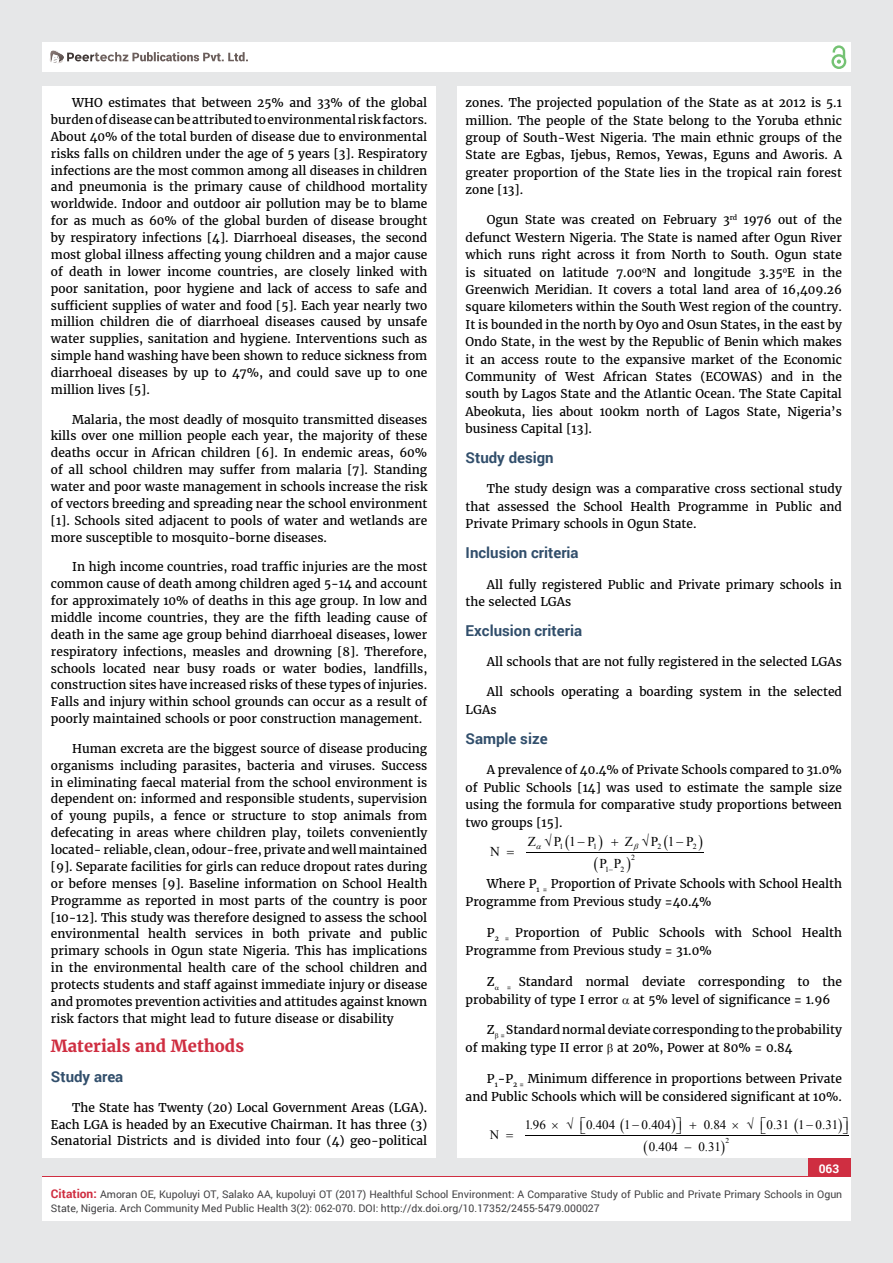
<style>
.page{position:relative;width:893px;height:1263px;background:#e6e7e8}
.page>*{position:absolute;margin:0;border:0;box-sizing:border-box;transform-origin:0 0}
.t1{font:700 16.5px "Merriweather";color:#cf2e41}
.t2{font:700 15px "Roboto";color:#314e6b}
.t3{font:13.5px "Times New Roman";color:#000}
.t4{font:12.9px "Times New Roman";color:#000}
.t5{font:12px/17px "Merriweather";color:#000;text-align:justify}
.t6{font:700 12px "Roboto";color:#fff}
.t7{font:10.5px/13.5px "Roboto";color:#414042}
.t8{font:7.8px "Times New Roman";color:#000}
.t9{font:7.5px "Times New Roman";color:#000}
.s1{font-weight:700;font-size:12px;color:#cf2e41}
</style>
<div class="page">
<div style="left:42px;top:43px;width:808px;height:29px;background:#fff"></div>
<div style="left:831px;top:54px;width:15px;height:15px;border:2px solid #74c273;border-radius:50%"></div>
<svg style="left:831px;top:45px;width:15px;height:19px"></svg>
<div style="left:808px;top:1157px;width:42px;height:43px;background:#cf2e41"></div>
<svg style="left:49px;top:50px;width:199px;height:14px"></svg>
<div style="left:42px;top:1177px;width:809px;height:43px;background:#fff"></div>
<div style="left:42px;top:87px;width:394px;height:1071px;background:#fff"></div>
<div style="left:457px;top:87px;width:393px;height:1071px;background:#fff"></div>
<hr style="left:526px;top:852px;width:178px;height:1px;background:#000">
<hr style="left:525px;top:1135px;width:324px;height:1px;background:#000">
<p class="t5" style="left:51px;top:94px;width:378px;text-indent:21px">WHO estimates that between 25% and 33% of the global burden of disease can be attributed to environmental risk factors.<br>About 40% of the total burden of disease due to environmental risks falls on children under the age of 5 years [3]. Respiratory infections are the most common among all diseases in children and pneumonia is the primary cause of childhood mortality worldwide. Indoor and outdoor air pollution may be to blame for as much as 60% of the global burden of disease brought by respiratory infections [4]. Diarrhoeal diseases, the second most global illness affecting young children and a major cause of death in lower income countries, are closely linked with poor sanitation, poor hygiene and lack of access to safe and sufficient supplies of water and food [5]. Each year nearly two million children die of diarrhoeal diseases caused by unsafe water supplies, sanitation and hygiene. Interventions such as simple hand washing have been shown to reduce sickness from diarrhoeal diseases by up to 47%, and could save up to one million lives [5].</p>
<p class="t5" style="left:51px;top:411px;width:378px;text-indent:21px">Malaria, the most deadly of mosquito transmitted diseases kills over one million people each year, the majority of these deaths occur in African children [6]. In endemic areas, 60% of all school children may suffer from malaria [7]. Standing water and poor waste management in schools increase the risk of vectors breeding and spreading near the school environment [1]. Schools sited adjacent to pools of water and wetlands are more susceptible to mosquito-borne diseases.</p>
<p class="t5" style="left:51px;top:559px;width:378px;text-indent:21px">In high income countries, road traffic injuries are the most common cause of death among children aged 5-14 and account for approximately 10% of deaths in this age group. In low and middle income countries, they are the fifth leading cause of death in the same age group behind diarrhoeal diseases, lower respiratory infections, measles and drowning [8]. Therefore, schools located near busy roads or water bodies, landfills, construction sites have increased risks of these types of injuries.<br>Falls and injury within school grounds can occur as a result of poorly maintained schools or poor construction management.</p>
<p class="t5" style="left:51px;top:740px;width:378px;text-indent:21px">Human excreta are the biggest source of disease producing organisms including parasites, bacteria and viruses. Success in eliminating faecal material from the school environment is dependent on: informed and responsible students, supervision of young pupils, a fence or structure to stop animals from defecating in areas where children play, toilets conveniently located- reliable, clean, odour-free, private and well maintained [9]. Separate facilities for girls can reduce dropout rates during or before menses [9]. Baseline information on School Health Programme as reported in most parts of the country is poor [10-12]. This study was therefore designed to assess the school environmental health services in both private and public primary schools in Ogun state Nigeria. This has implications in the environmental health care of the school children and protects students and staff against immediate injury or disease and promotes prevention activities and attitudes against known risk factors that might lead to future disease or disability</p>
<h1 class="t1" style="left:51px;top:1036px;width:195px">Materials and Methods</h1>
<p class="t2" style="left:51px;top:1066px;width:74px">Study area</p>
<p class="t5" style="left:51px;top:1099px;width:378px;text-indent:21px">The State has Twenty (20) Local Government Areas (LGA).<br>Each LGA is headed by an Executive Chairman. It has three (3)<br>Senatorial Districts and is divided into four (4) geo-political</p>
<p class="t5" style="left:466px;top:94px;width:378px;line-height:17.4px">zones. The projected population of the State as at 2012 is 5.1 million. The people of the State belong to the Yoruba ethnic group of South-West Nigeria. The main ethnic groups of the State are Egbas, Ijebus, Remos, Yewas, Eguns and Aworis. A greater proportion of the State lies in the tropical rain forest zone [13].</p>
<p class="t5" style="left:466px;top:211px;width:378px;line-height:17.4px;text-indent:21px">Ogun State was created on February 3<sup>rd</sup> 1976 out of the defunct Western Nigeria. The State is named after Ogun River which runs right across it from North to South. Ogun state is situated on latitude 7.00<sup>0</sup>N and longitude 3.35<sup>0</sup>E in the Greenwich Meridian. It covers a total land area of 16,409.26 square kilometers within the South West region of the country.<br>It is bounded in the north by Oyo and Osun States, in the east by Ondo State, in the west by the Republic of Benin which makes it an access route to the expansive market of the Economic Community of West African States (ECOWAS) and in the south by Lagos State and the Atlantic Ocean. The State Capital Abeokuta, lies about 100km north of Lagos State, Nigeria’s business Capital [13].</p>
<p class="t2" style="left:466px;top:448px;width:90px">Study design</p>
<p class="t5" style="left:466px;top:481px;width:378px;line-height:17.4px;text-indent:21px">The study design was a comparative cross sectional study that assessed the School Health Programme in Public and Private Primary schools in Ogun State.</p>
<p class="t2" style="left:466px;top:543px;width:114px">Inclusion criteria</p>
<p class="t5" style="left:466px;top:576px;width:378px;line-height:17.4px;text-indent:21px">All fully registered Public and Private primary schools in the selected LGAs</p>
<p class="t2" style="left:466px;top:620px;width:118px">Exclusion criteria</p>
<p class="t5" style="left:487px;top:654px;width:357px">All schools that are not fully registered in the selected LGAs</p>
<p class="t5" style="left:466px;top:683px;width:378px;line-height:17.4px;text-indent:21px">All schools operating a boarding system in the selected<br>LGAs</p>
<p class="t2" style="left:466px;top:728px;width:84px">Sample size</p>
<p class="t5" style="left:466px;top:761px;width:378px;line-height:17.5px;text-indent:21px">A prevalence of 40.4% of Private Schools compared to 31.0% of Public Schools [14] was used to estimate the sample size using the formula for comparative study proportions between two groups [15].</p>
<p class="t8" style="left:559px;top:842px;width:5px">1</p>
<p class="t8" style="left:593px;top:842px;width:5px">1</p>
<p class="t8" style="left:657px;top:842px;width:5px">2</p>
<p class="t8" style="left:693px;top:842px;width:5px">2</p>
<p class="t8" style="left:631px;top:853px;width:5px">2</p>
<p class="t8" style="left:605px;top:865px;width:5px">1</p>
<p class="t8" style="left:620px;top:865px;width:5px">2</p>
<p class="t3" style="left:528px;top:834px;width:10px">Z</p>
<p class="t3" style="left:554px;top:834px;width:43px">P1 P</p>
<p class="t3" style="left:625px;top:834px;width:10px">Z</p>
<p class="t3" style="left:651px;top:834px;width:44px">P1P</p>
<p class="t3" style="left:490px;top:844px;width:11px">N</p>
<p class="t3" style="left:599px;top:856px;width:24px">P P</p>
<p class="t5" style="left:466px;top:875px;width:378px;line-height:18px;text-indent:21px">Where P<sub>1</sub> <sub>=</sub> Proportion of Private Schools with School Health<br>Programme from Previous study =40.4%</p>
<p class="t5" style="left:466px;top:924px;width:378px;line-height:18px;text-indent:21px">P<sub>2</sub> <sub>=</sub> Proportion of Public Schools with School Health<br>Programme from Previous study = 31.0%</p>
<p class="t5" style="left:487px;top:973px;width:9px">Z</p>
<p class="t5" style="left:466px;top:972px;width:378px;line-height:18px;text-indent:41px"><sub>=</sub> Standard normal deviate corresponding to the probability of type I error at 5% level of significance = 1.96</p>
<p class="t5" style="left:466px;top:1021px;width:378px;line-height:18px;text-indent:21px">Z <sub>=</sub> Standard normal deviate corresponding to the probability of making type II error at 20%, Power at 80% = 0.84</p>
<p class="t5" style="left:466px;top:1070px;width:378px;line-height:18px;text-align:right">P<sub>1</sub>-P<sub>2</sub> <sub>=</sub> Minimum difference in proportions between Private and Public Schools which will be considered significant at 10%.</p>
<p class="t9" style="left:725px;top:1136px;width:5px">2</p>
<p class="t4" style="left:525px;top:1117px;width:23px">1.96</p>
<p class="t4" style="left:586px;top:1117px;width:86px">0.404 1 0.404</p>
<p class="t4" style="left:704px;top:1117px;width:24px">0.84</p>
<p class="t4" style="left:766px;top:1117px;width:73px">0.31 1 0.31</p>
<p class="t4" style="left:490px;top:1127px;width:11px">N</p>
<p class="t4" style="left:649px;top:1139px;width:74px">0.404 – 0.31</p>
<p class="t6" style="left:819px;top:1161px;width:22px">063</p>
<p class="t7" style="left:51px;top:1188px;width:793px"><span class="s1">Citation:</span> Amoran OE, Kupoluyi OT, Salako AA, kupoluyi OT (2017) Healthful School Environment: A Comparative Study of Public and Private Primary Schools in Ogun<br>State, Nigeria. Arch Community Med Public Health 3(2): 062-070. DOI: http://dx.doi.org/10.17352/2455-5479.000027</p>
</div>
